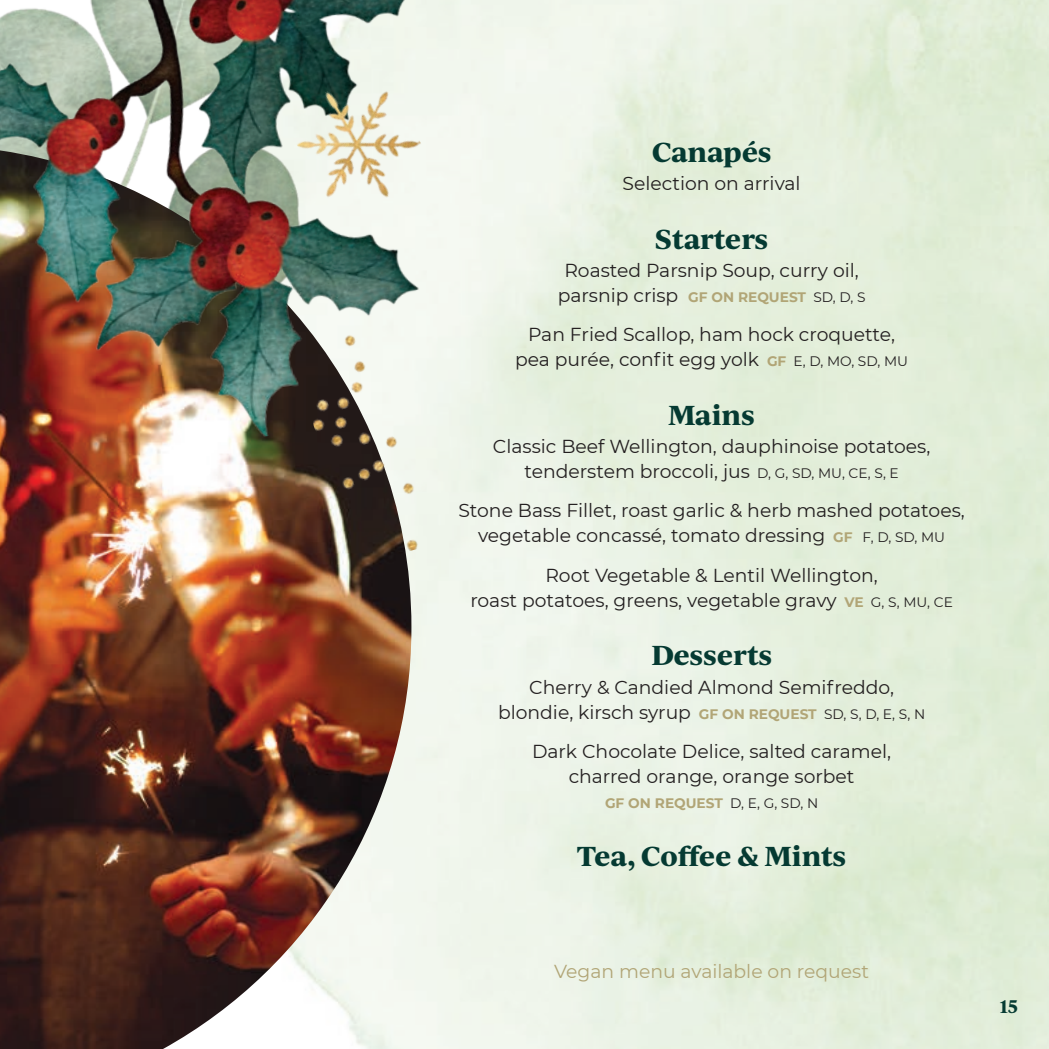
<style>
.page{position:relative;width:1049px;height:1049px;background:#fff}
.page>*{position:absolute;margin:0;border:0;box-sizing:border-box;transform-origin:0 0}
.Body_Subs{font:700 26.25px "Ivy Journal";color:#053a32}
.Body___Menu{font:18.75px/25px "Montserrat";color:#231f20;text-align:center}
.Body___Menu-2{font:18.75px "Montserrat";color:#b1a576}
.Body_Subs-2{font:700 17.5px "Ivy Journal";color:#053a32}
.Body___Menu-3{font:700 13.75px "Montserrat";color:#b1a576}
.s1{font-weight:700;font-size:13.75px;color:#b1a576}
.s2{font-size:13.75px}
.s3{font-weight:400;color:#231f20}
</style>
<div class="page">
<img style="left:0;top:473px;width:411px;height:576px">
<img style="left:290px;top:473px;width:150px;height:94px">
<img style="left:0;top:0;width:485px;height:473px">
<img style="left:0;top:153px;width:30px;height:61px">
<img style="left:281px;top:64px;width:155px;height:159px">
<p class="Body_Subs" style="left:652px;top:132px;width:121px">Canapés</p>
<p class="Body___Menu" style="left:622px;top:170px;width:180px">Selection on arrival</p>
<p class="Body_Subs" style="left:655px;top:219px;width:114px">Starters</p>
<p class="Body___Menu" style="left:558px;top:257px;width:309px">Roasted Parsnip Soup, curry oil, parsnip crisp <span class="s1">GF ON REQUEST</span> <span class="s2">SD, D, S</span></p>
<p class="Body___Menu" style="left:515px;top:322px;width:394px">Pan Fried Scallop, ham hock croquette, pea purée, confit egg yolk <span class="s1">GF</span> <span class="s2">E, D, MO, SD, MU</span></p>
<p class="Body_Subs" style="left:668px;top:395px;width:88px">Mains</p>
<p class="Body___Menu" style="left:493px;top:433px;width:439px">Classic Beef Wellington, dauphinoise potatoes, tenderstem broccoli, jus <span class="s2">D, G, SD, MU, CE, S, E</span></p>
<p class="Body___Menu" style="left:458px;top:498px;width:508px">Stone Bass Fillet, roast garlic &amp; herb mashed potatoes, vegetable concassé, tomato dressing <span class="s1">GF</span> <span class="s2">F, D, SD, MU</span></p>
<p class="Body___Menu" style="left:470px;top:562px;width:484px">Root Vegetable &amp; Lentil Wellington,<br>roast potatoes, greens, vegetable gravy <span class="s1">VE</span> <span class="s2">G, S, MU, CE</span></p>
<p class="Body_Subs" style="left:651px;top:635px;width:122px">Desserts</p>
<p class="Body___Menu" style="left:498px;top:674px;width:429px">Cherry &amp; Candied Almond Semifreddo, blondie, kirsch syrup <span class="s1">GF ON REQUEST</span> <span class="s2">SD, S, D, E, S, N</span></p>
<p class="Body___Menu" style="left:532px;top:738px;width:361px">Dark Chocolate Delice, salted caramel, charred orange, orange sorbet</p>
<p class="Body___Menu-3" style="left:605px;top:793px;width:215px">GF ON REQUEST <span class="s3">D, E, G, SD, N</span></p>
<p class="Body_Subs" style="left:577px;top:836px;width:270px">Tea, Coffee &amp; Mints</p>
<p class="Body___Menu-2" style="left:554px;top:958px;width:316px">Vegan menu available on request</p>
<p class="Body_Subs-2" style="left:999px;top:993px;width:21px">15</p>
</div>
